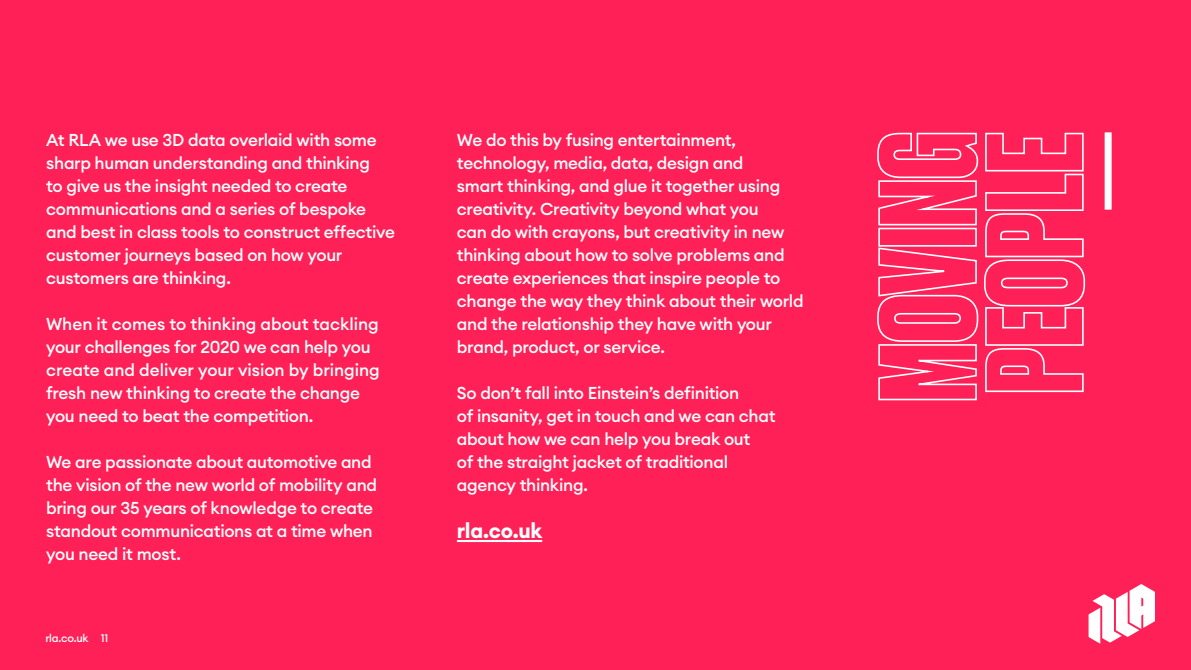
<style>
.page{position:relative;width:1191px;height:670px;background:#ff2057}
.page>*{position:absolute;margin:0;border:0;box-sizing:border-box;transform-origin:0 0}
.t1{font:700 21px "Euclid Circular A";letter-spacing:-.015em;color:#fff}
.t2{font:500 17px/23px "Euclid Circular A";letter-spacing:-.015em;color:#fff}
.t3{font:500 11px "Euclid Circular A";letter-spacing:-.02em;color:#fff}
</style>
<div class="page">
<svg style="left:1088px;top:584px;width:67px;height:59px"></svg>
<hr style="left:457px;top:540px;width:85px;height:2px;background:#fff">
<svg style="left:877px;top:132px;width:208px;height:269px"></svg>
<div style="left:1104px;top:132px;width:7px;height:78px;background:#fff"></div>
<p class="t2" style="left:46px;top:128px;width:350px">At RLA we use 3D data overlaid with some sharp human understanding and thinking<br>to give us the insight needed to create communications and a series of bespoke and best in class tools to construct effective customer journeys based on how your customers are thinking.</p>
<p class="t2" style="left:46px;top:312px;width:335px">When it comes to thinking about tackling your challenges for 2020 we can help you create and deliver your vision by bringing fresh new thinking to create the change you need to beat the competition.</p>
<p class="t2" style="left:46px;top:450px;width:332px">We are passionate about automotive and the vision of the new world of mobility and bring our 35 years of knowledge to create standout communications at a time when you need it most.</p>
<p class="t3" style="left:45px;top:630px;width:64px">rla.co.uk 11</p>
<p class="t2" style="left:457px;top:128px;width:348px">We do this by fusing entertainment, technology, media, data, design and<br>smart thinking, and glue it together using creativity. Creativity beyond what you<br>can do with crayons, but creativity in new thinking about how to solve problems and create experiences that inspire people to change the way they think about their world and the relationship they have with your brand, product, or service.</p>
<p class="t2" style="left:457px;top:381px;width:320px">So don’t fall into Einstein’s definition<br>of insanity, get in touch and we can chat about how we can help you break out<br>of the straight jacket of traditional agency thinking.</p>
<p class="t1" style="left:457px;top:517px;width:87px">rla.co.uk</p>
</div>
